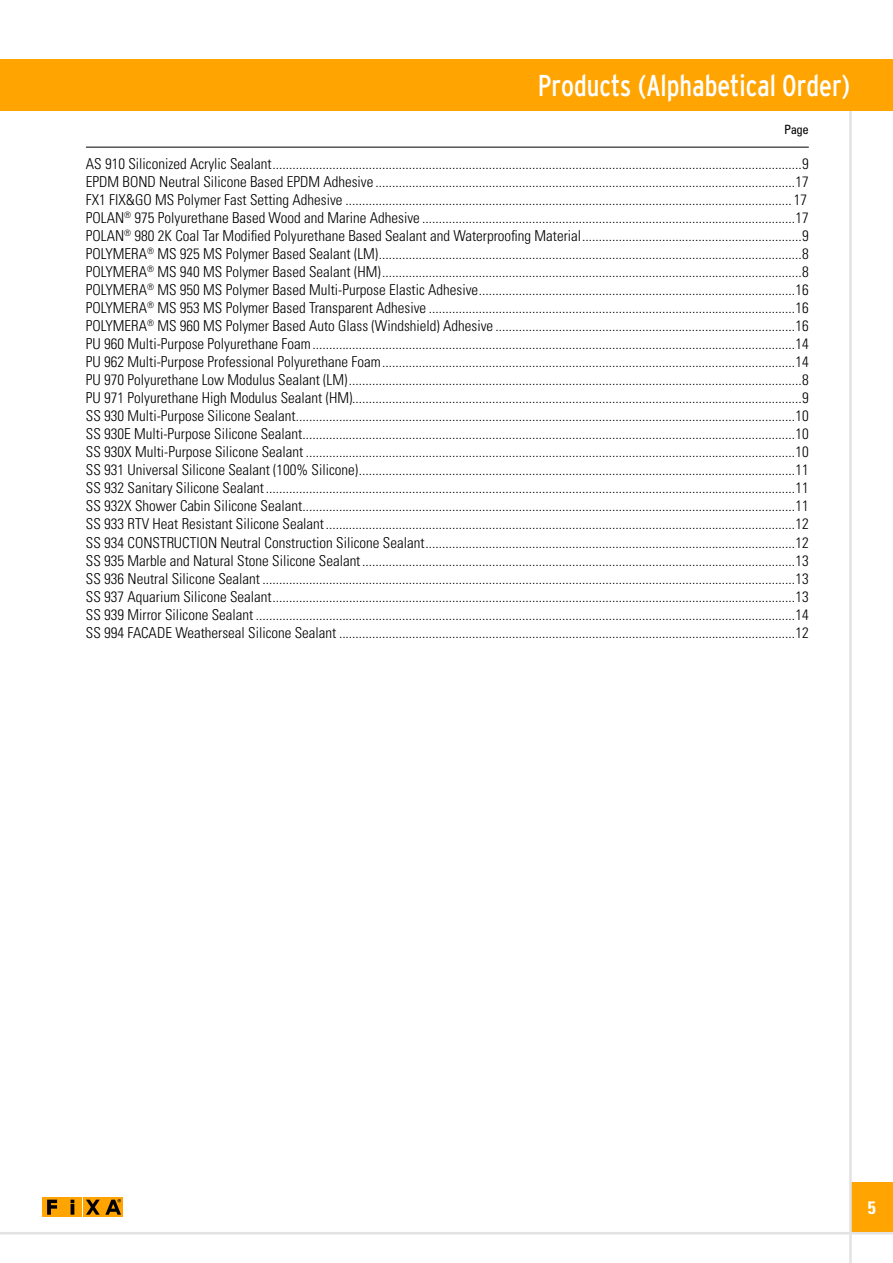
<style>
.page{position:relative;width:893px;height:1263px;background:#fff}
.page>*{position:absolute;margin:0;border:0;box-sizing:border-box;transform-origin:0 0}
.t1{font:condensed 30px "Interstate";color:#fff;scale:.95 1}
.t2{font:18px "Univers Cond Bd Tr";color:#fff}
.t3{font:15px/18px "Univers Cond Light Tr";color:#000;text-align:justify}
.t4{font:12.75px "Univers Condensed Tr";color:#000}
</style>
<div class="page">
<div style="left:850px;top:1182px;width:43px;height:51px;background:#ffa400"></div>
<hr style="left:0;top:1232px;width:893px;height:2px;background:#e3e3e3">
<hr style="left:849px;top:61px;width:3px;height:1202px;background:#e3e3e3">
<div style="left:0;top:59px;width:893px;height:51px;background:#ffa400"></div>
<div style="left:43px;top:1197px;width:19px;height:20px;background:#ffa400"></div>
<svg style="left:47px;top:1199px;width:10px;height:16px"></svg>
<div style="left:63px;top:1197px;width:19px;height:20px;background:#ffa400"></div>
<svg style="left:71px;top:1200px;width:3px;height:15px"></svg>
<div style="left:83px;top:1197px;width:19px;height:20px;background:#ffa400"></div>
<div style="left:104px;top:1197px;width:19px;height:20px;background:#ffa400"></div>
<svg style="left:86px;top:1199px;width:35px;height:16px"></svg>
<hr style="left:86px;top:147px;width:723px;height:1px;background:#000">
<h1 class="t1" style="left:538px;top:69px;width:331px">Products (Alphabetical Order)</h1>
<p class="t4" style="left:784px;top:121px;width:26px">Page</p>
<p class="t3" style="left:86px;top:155px;width:724px">AS 910 Siliconized Acrylic Sealant...............................................................................................................................................................9<br>EPDM BOND Neutral Silicone Based EPDM Adhesive ..............................................................................................................................17<br>FX1 FIX&amp;GO MS Polymer Fast Setting Adhesive ...................................................................................................................................... 17<br>POLAN<sup>®</sup> 975 Polyurethane Based Wood and Marine Adhesive ................................................................................................................17<br>POLAN<sup>®</sup> 980 2K Coal Tar Modified Polyurethane Based Sealant and Waterproofing Material..................................................................9<br>POLYMERA<sup>®</sup> MS 925 MS Polymer Based Sealant (LM)...............................................................................................................................8<br>POLYMERA<sup>®</sup> MS 940 MS Polymer Based Sealant (HM)..............................................................................................................................8<br>POLYMERA<sup>®</sup> MS 950 MS Polymer Based Multi-Purpose Elastic Adhesive...............................................................................................16<br>POLYMERA<sup>®</sup> MS 953 MS Polymer Based Transparent Adhesive ..............................................................................................................16<br>POLYMERA<sup>®</sup> MS 960 MS Polymer Based Auto Glass (Windshield) Adhesive ..........................................................................................16<br>PU 960 Multi-Purpose Polyurethane Foam.................................................................................................................................................14<br>PU 962 Multi-Purpose Professional Polyurethane Foam............................................................................................................................14<br>PU 970 Polyurethane Low Modulus Sealant (LM)........................................................................................................................................8<br>PU 971 Polyurethane High Modulus Sealant (HM).......................................................................................................................................9<br>SS 930 Multi-Purpose Silicone Sealant......................................................................................................................................................10<br>SS 930E Multi-Purpose Silicone Sealant....................................................................................................................................................10<br>SS 930X Multi-Purpose Silicone Sealant ...................................................................................................................................................10<br>SS 931 Universal Silicone Sealant (100% Silicone)...................................................................................................................................11<br>SS 932 Sanitary Silicone Sealant...............................................................................................................................................................11<br>SS 932X Shower Cabin Silicone Sealant....................................................................................................................................................11<br>SS 933 RTV Heat Resistant Silicone Sealant.............................................................................................................................................12<br>SS 934 CONSTRUCTION Neutral Construction Silicone Sealant...............................................................................................................12<br>SS 935 Marble and Natural Stone Silicone Sealant ..................................................................................................................................13<br>SS 936 Neutral Silicone Sealant ................................................................................................................................................................13<br>SS 937 Aquarium Silicone Sealant.............................................................................................................................................................13<br>SS 939 Mirror Silicone Sealant ..................................................................................................................................................................14<br>SS 994 FACADE Weatherseal Silicone Sealant .........................................................................................................................................12</p>
<p class="t2" style="left:868px;top:1196px;width:9px">5</p>
</div>
